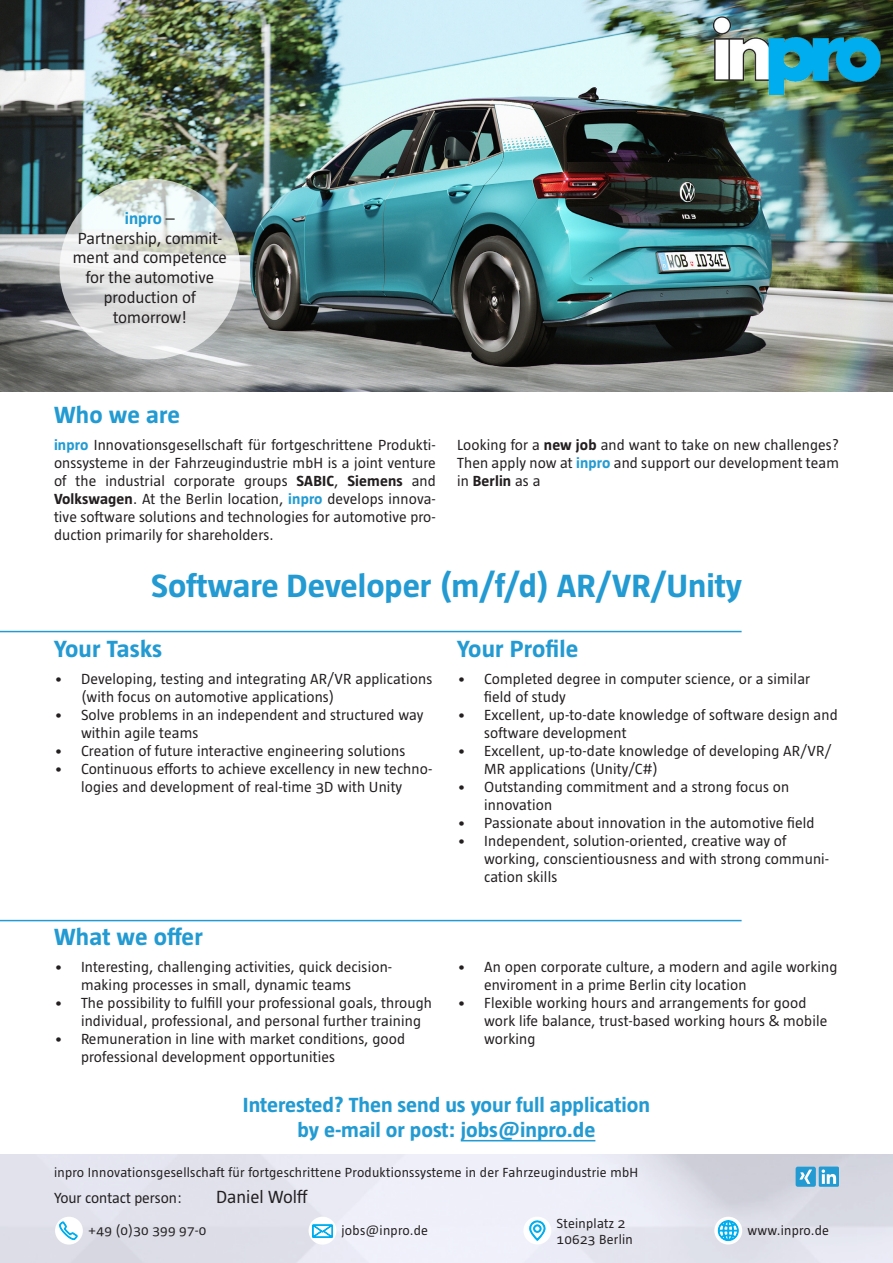
<style>
.page{position:relative;width:893px;height:1263px;background:#fff}
.page>*{position:absolute;margin:0;border:0;box-sizing:border-box;transform-origin:0 0}
.t1{font:700 33px "Taz Text";color:#239bd2}
.t2{font:700 24px "Taz Text";letter-spacing:.01em;color:#239bd2}
.t3{font:700 21px/25.2px "Taz Text";color:#239bd2;text-align:center}
.t4{font:18px "Taz Text Regular Grade 083";color:#231f20}
.t5{font:16.5px/19.8px "Taz Text Regular Grade 083";color:#231f20;text-align:center}
.t6{font:700 16.5px "Taz Text";color:#239bd2}
.t7{font:15px/18px "Taz Text Regular Grade 083";letter-spacing:.01em;color:#231f20}
.t8{font:700 15px "Taz Text";letter-spacing:.01em;color:#231f20}
.t9{font:13.5px/16.2px "Taz Text Regular Grade 083";letter-spacing:.02em;color:#231f20}
.s1{font-family:"Taz Text Regular Grade 083";font-weight:400;color:#231f20}
.s2{font-family:"Taz Text";font-weight:700;color:#239bd2}
.s3{font-family:"Taz Text";font-weight:700}
.s4{font-family:"Taz Text Regular Grade 083";font-weight:400}
</style>
<div class="page">
<img style="left:0;top:0;width:893px;height:391px">
<svg style="left:60px;top:179px;width:180px;height:180px"></svg>
<img style="left:710px;top:0;width:172px;height:122px">
<hr style="left:0;top:631px;width:742px;height:1px;background:#239bd2">
<hr style="left:0;top:920px;width:742px;height:1px;background:#239bd2">
<hr style="left:461px;top:1140px;width:134px;height:1px;background:#239bd2">
<svg style="left:59px;top:1222px;width:18px;height:18px"></svg>
<svg style="left:312px;top:1224px;width:21px;height:14px"></svg>
<svg style="left:529px;top:1220px;width:16px;height:20px"></svg>
<svg style="left:718px;top:1220px;width:20px;height:21px"></svg>
<svg style="left:796px;top:1166px;width:43px;height:21px"></svg>
<p class="t6" style="left:125px;top:209px;width:51px">inpro <span class="s1">–</span></p>
<p class="t5" style="left:73px;top:228px;width:156px">Partnership, commit&shy;ment and competence for the automotive production of tomorrow!</p>
<h2 class="t2" style="left:54px;top:401px;width:128px">Who we are</h2>
<p class="t7" style="left:54px;top:436px;width:383px;text-align:justify"><span class="s2">inpro</span> Innovationsgesellschaft für fortgeschrittene Produkti&shy;onssysteme in der Fahrzeugindustrie mbH is a joint venture of the industrial corporate groups <span class="s3">SABIC</span>, <span class="s3">Siemens</span> and <span class="s3">Volkswagen</span>. At the Berlin location, <span class="s2">inpro</span> develops innova&shy;tive software solutions and technologies for automotive pro&shy;duction primarily for shareholders.</p>
<p class="t7" style="left:457px;top:436px;width:383px">Looking for a <span class="s3">new job</span> and want to take on new challenges?<br>Then apply now at <span class="s2">inpro</span> and support our development team</p>
<p class="t8" style="left:457px;top:473px;width:85px"><span class="s4">in</span> Berlin <span class="s4">as a</span></p>
<h1 class="t1" style="left:151px;top:567px;width:592px">Software Developer (m/f/d) AR/VR/Unity</h1>
<h2 class="t2" style="left:54px;top:635px;width:110px">Your Tasks</h2>
<p class="t7" style="left:81px;top:670px;width:353px;text-indent:-27px">• Developing, testing and integrating AR/VR applications (with focus on automotive applications)</p>
<p class="t7" style="left:81px;top:706px;width:344px;text-indent:-27px">• Solve problems in an independent and structured way within agile teams</p>
<p class="t7" style="left:54px;top:742px;width:353px">• Creation of future interactive engineering solutions</p>
<p class="t7" style="left:54px;top:760px;width:380px;text-align:center">• Continuous efforts to achieve excellency in new techno&shy;logies and development of real-time 3D with Unity</p>
<h2 class="t2" style="left:457px;top:635px;width:123px">Your Profile</h2>
<p class="t7" style="left:484px;top:670px;width:328px;text-indent:-27px">• Completed degree in computer science, or a similar field of study</p>
<p class="t7" style="left:484px;top:706px;width:355px;text-indent:-27px">• Excellent, up-to-date knowledge of software design and software development</p>
<p class="t7" style="left:484px;top:742px;width:349px;text-indent:-27px">• Excellent, up-to-date knowledge of developing AR/VR/<br>MR applications (Unity/C#)</p>
<p class="t7" style="left:484px;top:778px;width:307px;text-indent:-27px">• Outstanding commitment and a strong focus on innovation</p>
<p class="t7" style="left:457px;top:814px;width:359px">• Passionate about innovation in the automotive field</p>
<p class="t7" style="left:484px;top:832px;width:347px;text-indent:-27px">• Independent, solution-oriented, creative way of working, conscientiousness and with strong communi&shy;cation skills</p>
<h2 class="t2" style="left:54px;top:923px;width:150px">What we offer</h2>
<p class="t7" style="left:81px;top:958px;width:313px;text-indent:-27px">• Interesting, challenging activities, quick decision&shy;making processes in small, dynamic teams</p>
<p class="t7" style="left:81px;top:994px;width:353px;text-indent:-27px">• The possibility to fulfill your professional goals, through individual, professional, and personal further training</p>
<p class="t7" style="left:81px;top:1030px;width:326px;text-indent:-27px">• Remuneration in line with market conditions, good professional development opportunities</p>
<p class="t7" style="left:484px;top:958px;width:355px;text-indent:-27px">• An open corporate culture, a modern and agile working enviroment in a prime Berlin city location</p>
<p class="t7" style="left:484px;top:994px;width:345px;text-indent:-27px">• Flexible working hours and arrangements for good work life balance, trust-based working hours &amp; mobile working</p>
<h3 class="t3" style="left:243px;top:1092px;width:409px">Interested? Then send us your full application by e-mail or post: jobs@inpro.de</h3>
<p class="t9" style="left:54px;top:1164px;width:586px">inpro Innovationsgesellschaft für fortgeschrittene Produktionssysteme in der Fahrzeugindustrie mbH</p>
<p class="t7" style="left:54px;top:1188px;width:130px">Your contact person:</p>
<p class="t4" style="left:216px;top:1186px;width:93px">Daniel Wolff</p>
<p class="t9" style="left:88px;top:1222px;width:120px">+49 (0)30 399 97-0</p>
<p class="t9" style="left:342px;top:1222px;width:88px">jobs@inpro.de</p>
<p class="t9" style="left:747px;top:1222px;width:83px">www.inpro.de</p>
<p class="t9" style="left:557px;top:1214px;width:78px">Steinplatz 2<br>10623 Berlin</p>
</div>
